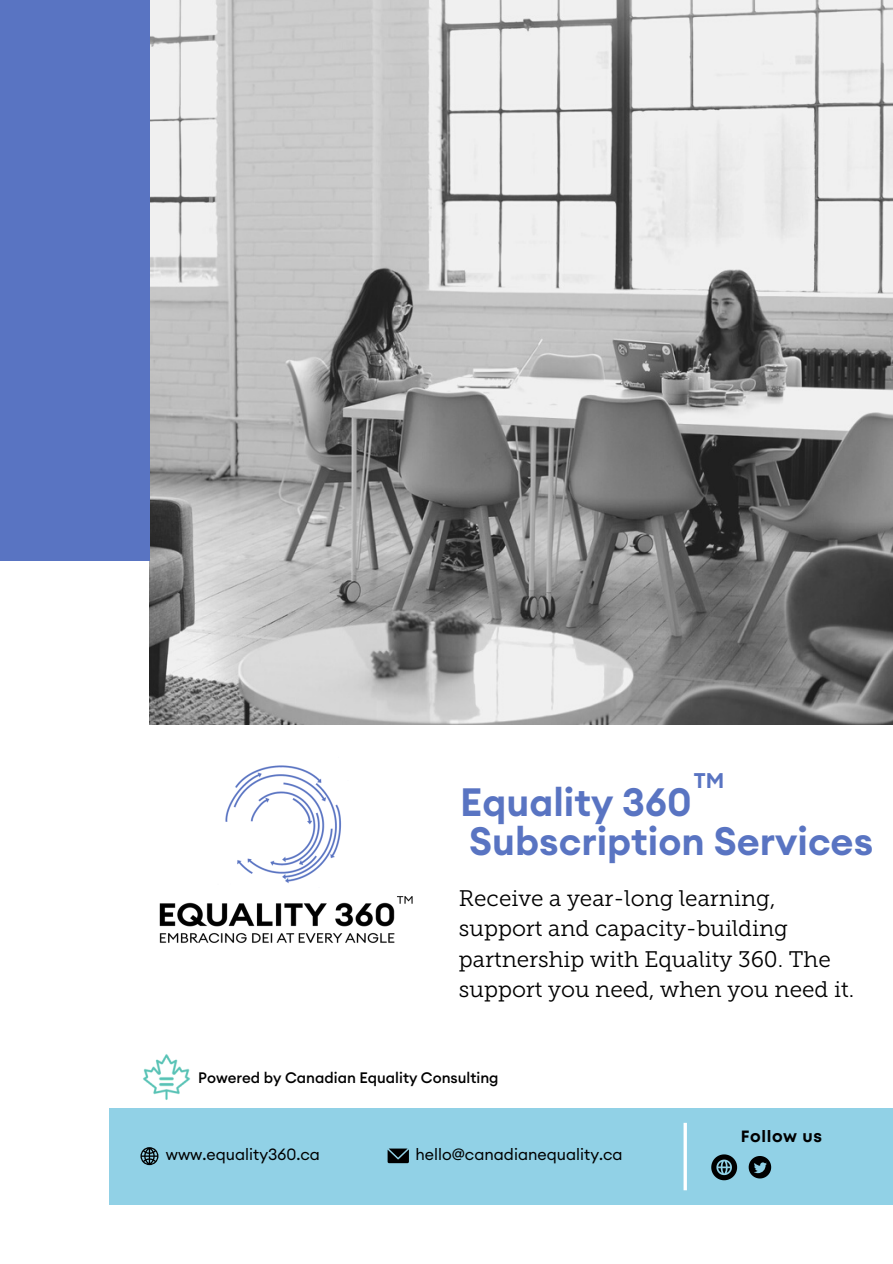
<style>
.page{position:relative;width:893px;height:1264px;background:#fff}
.page>*{position:absolute;margin:0;border:0;box-sizing:border-box;transform-origin:0 0}
.t1{font:600 39px/38.2px "Euclid Circular A";color:#5974c2}
.t2{font:22.5px/30.3px "Museo Slab 300";color:#000}
.t3{font:600 21px "Euclid Circular A";color:#5974c2}
.t4{font:700 16.35px "Mont";letter-spacing:.04em;color:#000}
.t5{font:16.05px "Euclid Circular A";color:#000}
.t6{font:500 15px "Euclid Circular A";color:#000}
</style>
<div class="page">
<img style="left:150px;top:0;width:742px;height:724px">
<div style="left:0;top:0;width:149px;height:560px;background:#5974c2"></div>
<div style="left:109px;top:1107px;width:783px;height:97px;background:#91d1e6"></div>
<img style="left:143px;top:1054px;width:48px;height:46px">
<svg style="left:387px;top:1148px;width:22px;height:15px"></svg>
<svg style="left:140px;top:1147px;width:18px;height:18px"></svg>
<svg style="left:711px;top:1154px;width:26px;height:26px"></svg>
<svg style="left:748px;top:1156px;width:23px;height:22px"></svg>
<hr style="left:683px;top:1122px;width:3px;height:68px;background:#fff">
<img style="left:159px;top:765px;width:254px;height:178px">
<p class="t3" style="left:693px;top:770px;width:32px">TM</p>
<p class="t1" style="left:460px;top:785px;width:414px">Equality 360<br>Subscription Services</p>
<p class="t2" style="left:459px;top:885px;width:397px">Receive a year-long learning, support and capacity-building partnership with Equality 360. The support you need, when you need it.</p>
<p class="t6" style="left:198px;top:1070px;width:302px">Powered by Canadian Equality Consulting</p>
<p class="t5" style="left:166px;top:1147px;width:156px">www.equality360.ca</p>
<p class="t5" style="left:415px;top:1146px;width:209px">hello@canadianequality.ca</p>
<p class="t4" style="left:740px;top:1129px;width:83px">Follow us</p>
</div>
